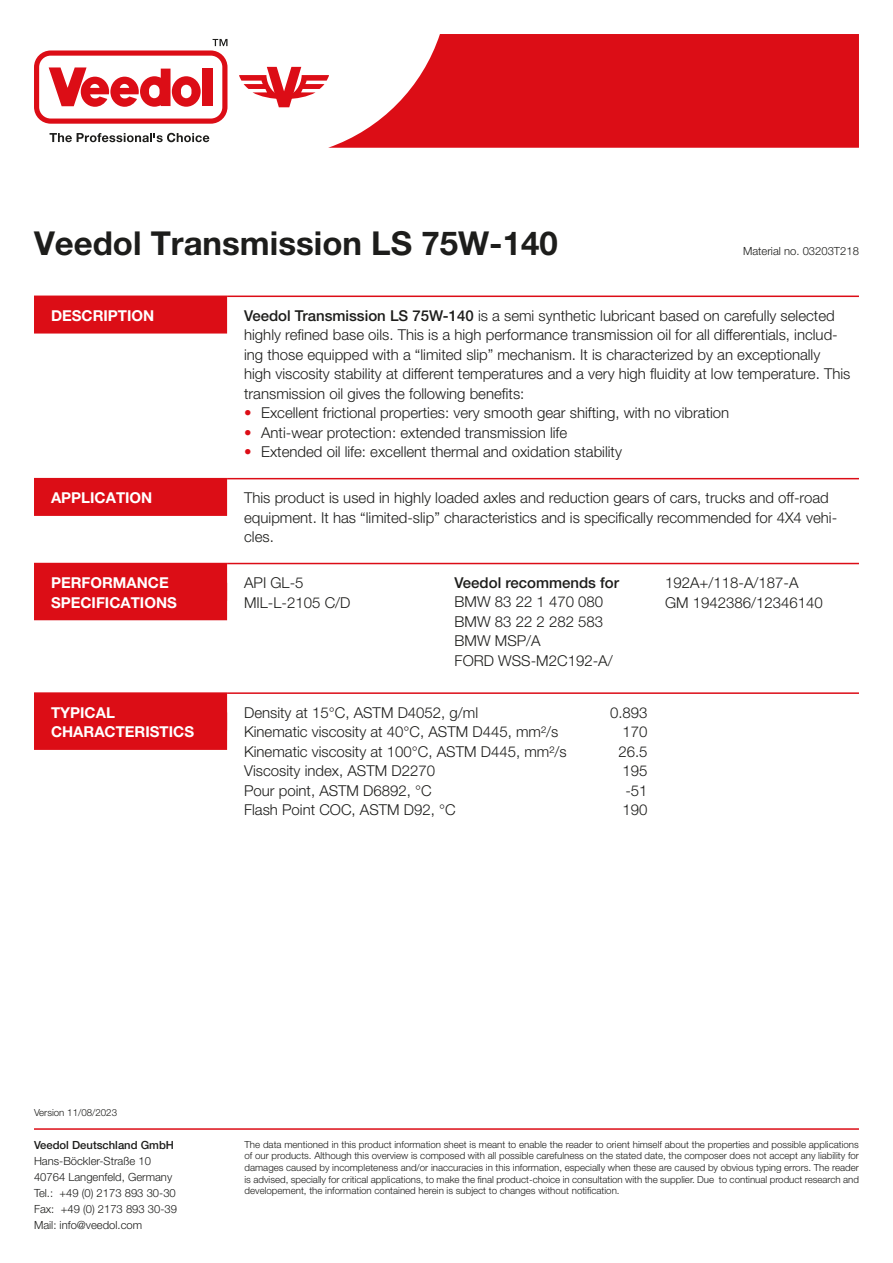
<style>
.page{position:relative;width:893px;height:1263px;background:#fff}
.page>*{position:absolute;margin:0;border:0;box-sizing:border-box;transform-origin:0 0}
.t1{font:700 33px "Helvetica Neue";color:#1d1d1b}
.t2{font:300 15px/19.5px "Helvetica Neue";color:#1d1d1b}
.t3{font:700 15px/19.5px "Helvetica Neue";color:#fff}
.t4{font:500 15px "Helvetica Neue";color:#1d1d1b}
.t5{font:300 11.25px/16px "Helvetica Neue";color:#1d1d1b}
.t6{font:500 11.25px "Helvetica Neue";color:#1d1d1b}
.t7{font:300 9.75px/11.7px "Helvetica Neue";color:#1d1d1b;text-align:justify}
.s1{font-weight:500}
.s2{color:#dc0d16}
</style>
<div class="page">
<svg style="left:239px;top:67px;width:89px;height:40px"></svg>
<svg style="left:34px;top:39px;width:193px;height:85px"></svg>
<svg style="left:50px;top:133px;width:159px;height:9px"></svg>
<svg style="left:328px;top:34px;width:531px;height:114px;background:#e02f37"></svg>
<hr style="left:34px;top:1128px;width:825px;height:2px;background:#dc0d16">
<hr style="left:227px;top:478px;width:632px;height:1px;background:#dc0d16">
<hr style="left:227px;top:563px;width:632px;height:1px;background:#dc0d16">
<hr style="left:34px;top:692px;width:193px;height:2px;background:#dc0d16">
<hr style="left:227px;top:692px;width:632px;height:2px;background:#dc0d16">
<hr style="left:227px;top:296px;width:632px;height:1px;background:#dc0d16">
<div style="left:34px;top:296px;width:193px;height:38px;background:#dc0d16"></div>
<div style="left:34px;top:478px;width:193px;height:38px;background:#dc0d16"></div>
<div style="left:34px;top:563px;width:193px;height:38px;background:#dc0d16"></div>
<div style="left:34px;top:583px;width:193px;height:37px;background:#dc0d16"></div>
<div style="left:34px;top:693px;width:193px;height:37px;background:#dc0d16"></div>
<div style="left:34px;top:712px;width:193px;height:38px;background:#dc0d16"></div>
<h1 class="t1" style="left:34px;top:223px;width:525px">VEEDOL TRANSMISSION LS 75W-140</h1>
<p class="t5" style="left:743px;top:243px;width:117px">Material no. 03203T218</p>
<p class="t3" style="left:51px;top:305px;width:105px">DESCRIPTION</p>
<p class="t2" style="left:244px;top:305px;width:608px"><span class="s1">Veedol Transmission LS 75W-140</span> is a semi synthetic lubricant based on carefully selected highly refined base oils. This is a high performance transmission oil for all differentials, includ&shy;ing those equipped with a “limited slip” mechanism. It is characterized by an exceptionally high viscosity stability at different temperatures and a very high fluidity at low temperature. This transmission oil gives the following benefits:</p>
<p class="t2" style="left:244px;top:403px;width:487px"><span class="s2">•</span> Excellent frictional properties: very smooth gear shifting, with no vibration</p>
<p class="t2" style="left:244px;top:422px;width:325px"><span class="s2">•</span> Anti-wear protection: extended transmission life</p>
<p class="t2" style="left:244px;top:442px;width:379px"><span class="s2">•</span> Extended oil life: excellent thermal and oxidation stability</p>
<p class="t3" style="left:51px;top:488px;width:103px">APPLICATION</p>
<p class="t2" style="left:244px;top:488px;width:595px">This product is used in highly loaded axles and reduction gears of cars, trucks and off-road equipment. It has “limited-slip” characteristics and is specifically recommended for 4X4 vehi&shy;cles.</p>
<p class="t3" style="left:51px;top:573px;width:126px">PERFORMANCE<br>SPECIFICATIONS</p>
<p class="t2" style="left:244px;top:573px;width:108px">API GL-5<br>MIL-L-2105 C/D</p>
<p class="t4" style="left:455px;top:574px;width:166px">Veedol recommends for</p>
<p class="t2" style="left:665px;top:573px;width:159px">192A+/118-A/187-A<br>GM 1942386/12346140</p>
<p class="t2" style="left:455px;top:592px;width:160px">BMW 83 22 1 470 080<br>BMW 83 22 2 282 583<br>BMW MSP/A<br>FORD WSS-M2C192-A/</p>
<p class="t3" style="left:51px;top:702px;width:143px">TYPICAL<br>CHARACTERISTICS</p>
<p class="t2" style="left:244px;top:702px;width:236px">Density at 15°C, ASTM D4052, g/ml</p>
<p class="t2" style="left:610px;top:702px;width:39px">0.893</p>
<p class="t2" style="left:244px;top:722px;width:316px">Kinematic viscosity at 40°C, ASTM D445, mm²/s</p>
<p class="t2" style="left:623px;top:722px;width:27px">170</p>
<p class="t2" style="left:244px;top:741px;width:324px">Kinematic viscosity at 100°C, ASTM D445, mm²/s</p>
<p class="t2" style="left:618px;top:741px;width:31px">26.5</p>
<p class="t2" style="left:244px;top:761px;width:192px">Viscosity index, ASTM D2270</p>
<p class="t2" style="left:623px;top:761px;width:27px">195</p>
<p class="t2" style="left:244px;top:780px;width:189px">Pour point, ASTM D6892, °C</p>
<p class="t2" style="left:625px;top:780px;width:24px">-51</p>
<p class="t2" style="left:244px;top:800px;width:213px">Flash Point COC, ASTM D92, °C</p>
<p class="t2" style="left:623px;top:800px;width:27px">190</p>
<p class="t7" style="left:34px;top:1106px;width:85px">Version 11/08/2023</p>
<p class="t6" style="left:34px;top:1138px;width:142px">Veedol Deutschland GmbH</p>
<p class="t5" style="left:34px;top:1152px;width:145px">Hans-Böckler-Straße 10<br>40764 Langenfeld, Germany<br>Tel.: +49 (0) 2173 893 30-30<br>Fax: +49 (0) 2173 893 30-39<br>Mail: info@veedol.com</p>
<p class="t7" style="left:244px;top:1138px;width:616px">The data mentioned in this product information sheet is meant to enable the reader to orient himself about the properties and possible applications of our products. Although this overview is composed with all possible carefulness on the stated date, the composer does not accept any liability for damages caused by incompleteness and/or inaccuracies in this information, especially when these are caused by obvious typing errors. The reader is advised, specially for critical applications, to make the final product-choice in consultation with the supplier. Due to continual product research and developement, the information contained herein is subject to changes without notification.</p>
</div>
